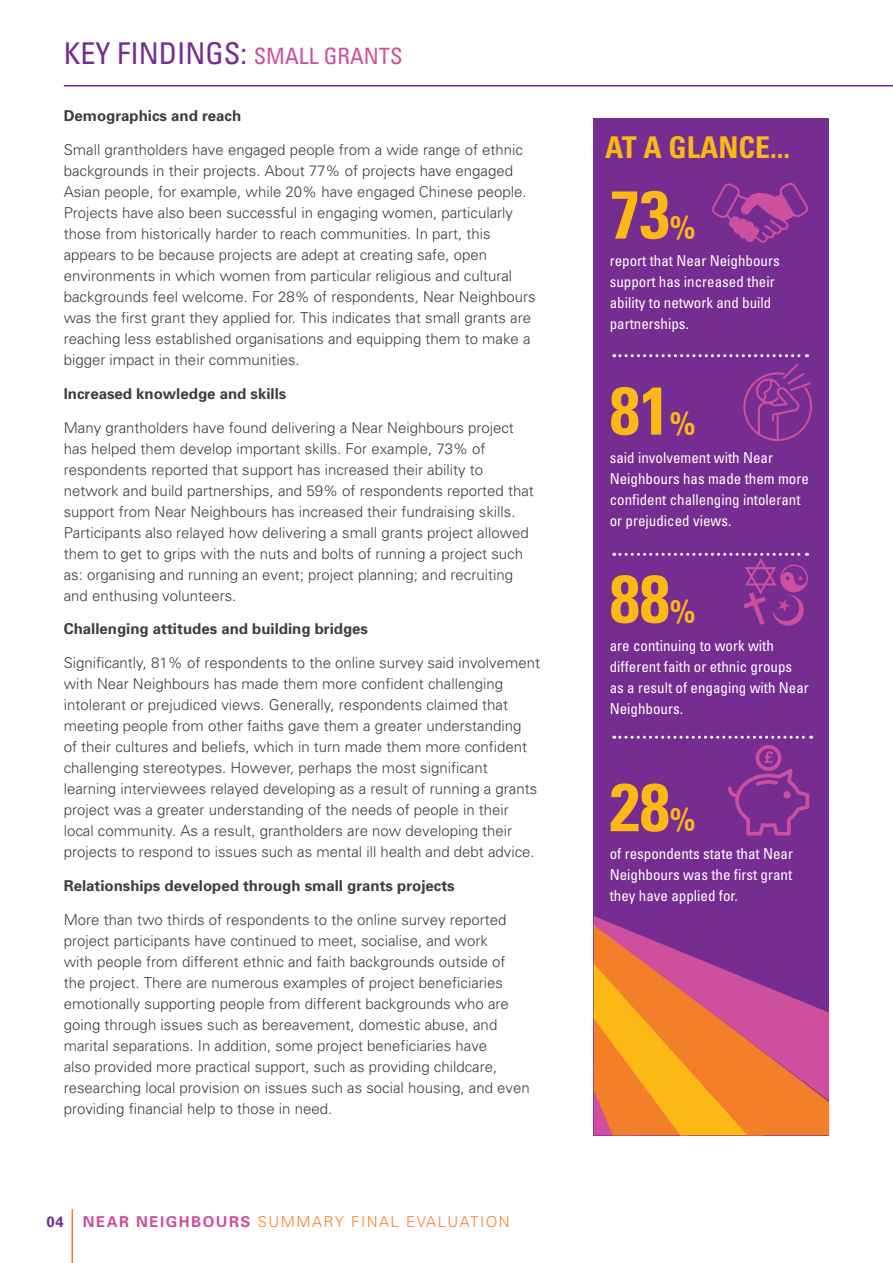
<style>
.page{position:relative;width:893px;height:1263px;background:#fff}
.page>*{position:absolute;margin:0;border:0;box-sizing:border-box;transform-origin:0 0}
.t1{font:700 condensed 67.5px "Univers";color:#fcb814}
.t2{font:condensed 30px "Univers";color:#752d92}
.t3{font:700 condensed 30px "Univers";color:#fcb814}
.t4{font:300 15px/21px "Univers";color:#3e3e3f}
.t5{font:condensed 15px/21px "Univers";color:#fff}
.t6{font:700 15px "Univers";color:#3e3e3f}
.t7{font:300 15px "Univers";letter-spacing:.1em;color:#f47f2a}
.t8{font:700 15px "Univers";color:#752d92}
.s1{font-size:22.5px;color:#cd4f9d}
.s2{font-weight:700;color:#cd4f9d}
.s3{font-size:33px}
</style>
<div class="page">
<hr style="left:72px;top:1209px;width:1px;height:54px;background:#f47f2a">
<hr style="left:64px;top:85px;width:829px;height:1px;background:#752d92">
<div style="left:594px;top:118px;width:235px;height:1017px;background:#752d92"></div>
<svg style="left:594px;top:916px;width:235px;height:219px"></svg>
<svg style="left:614px;top:354px;width:193px;height:3px"></svg>
<svg style="left:614px;top:553px;width:194px;height:72px"></svg>
<svg style="left:712px;top:183px;width:96px;height:60px"></svg>
<svg style="left:614px;top:736px;width:198px;height:3px"></svg>
<svg style="left:743px;top:363px;width:69px;height:78px"></svg>
<svg style="left:728px;top:745px;width:81px;height:90px"></svg>
<h2 class="t2" style="left:64px;top:35px;width:340px">KEY FINDINGS: <span class="s1">SMALL GRANTS</span></h2>
<p class="t6" style="left:64px;top:107px;width:179px">Demographics and reach</p>
<p class="t4" style="left:64px;top:139px;width:473px">Small grantholders have engaged people from a wide range of ethnic backgrounds in their projects. About 77% of projects have engaged Asian people, for example, while 20% have engaged Chinese people.<br>Projects have also been successful in engaging women, particularly those from historically harder to reach communities. In part, this appears to be because projects are adept at creating safe, open environments in which women from particular religious and cultural backgrounds feel welcome. For 28% of respondents, Near Neighbours was the first grant they applied for. This indicates that small grants are reaching less established organisations and equipping them to make a bigger impact in their communities.</p>
<p class="t6" style="left:64px;top:385px;width:224px">Increased knowledge and skills</p>
<p class="t4" style="left:64px;top:417px;width:472px">Many grantholders have found delivering a Near Neighbours project has helped them develop important skills. For example, 73% of respondents reported that support has increased their ability to network and build partnerships, and 59% of respondents reported that support from Near Neighbours has increased their fundraising skills.<br>Participants also relayed how delivering a small grants project allowed them to get to grips with the nuts and bolts of running a project such as: organising and running an event; project planning; and recruiting and enthusing volunteers.</p>
<p class="t6" style="left:64px;top:620px;width:306px">Challenging attitudes and building bridges</p>
<p class="t4" style="left:64px;top:652px;width:478px">Significantly, 81% of respondents to the online survey said involvement with Near Neighbours has made them more confident challenging intolerant or prejudiced views. Generally, respondents claimed that meeting people from other faiths gave them a greater understanding<br>of their cultures and beliefs, which in turn made them more confident challenging stereotypes. However, perhaps the most significant learning interviewees relayed developing as a result of running a grants project was a greater understanding of the needs of people in their local community. As a result, grantholders are now developing their projects to respond to issues such as mental ill health and debt advice.</p>
<p class="t6" style="left:64px;top:877px;width:392px">Relationships developed through small grants projects</p>
<p class="t4" style="left:64px;top:909px;width:468px">More than two thirds of respondents to the online survey reported project participants have continued to meet, socialise, and work<br>with people from different ethnic and faith backgrounds outside of the project. There are numerous examples of project beneficiaries emotionally supporting people from different backgrounds who are going through issues such as bereavement, domestic abuse, and marital separations. In addition, some project beneficiaries have<br>also provided more practical support, such as providing childcare, researching local provision on issues such as social housing, and even providing financial help to those in need.</p>
<p class="t8" style="left:47px;top:1213px;width:19px">04</p>
<p class="t7" style="left:83px;top:1213px;width:428px"><span class="s2">NEAR NEIGHBOURS</span> SUMMARY FINAL EVALUATION</p>
<h2 class="t3" style="left:605px;top:129px;width:186px">AT A GLANCE...</h2>
<h1 class="t1" style="left:610px;top:173px;width:87px">73<span class="s3">%</span></h1>
<p class="t5" style="left:610px;top:250px;width:171px">report that Near Neighbours support has increased their ability to network and build partnerships.</p>
<h1 class="t1" style="left:610px;top:369px;width:87px">81<span class="s3">%</span></h1>
<p class="t5" style="left:610px;top:447px;width:201px">said involvement with Near<br>Neighbours has made them more confident challenging intolerant or prejudiced views.</p>
<h1 class="t1" style="left:610px;top:557px;width:87px">88<span class="s3">%</span></h1>
<p class="t5" style="left:610px;top:635px;width:201px">are continuing to work with different faith or ethnic groups as a result of engaging with Near<br>Neighbours.</p>
<h1 class="t1" style="left:610px;top:766px;width:87px">28<span class="s3">%</span></h1>
<p class="t5" style="left:610px;top:843px;width:185px;text-align:justify">of respondents state that Near Neighbours was the first grant they have applied for.</p>
</div>
